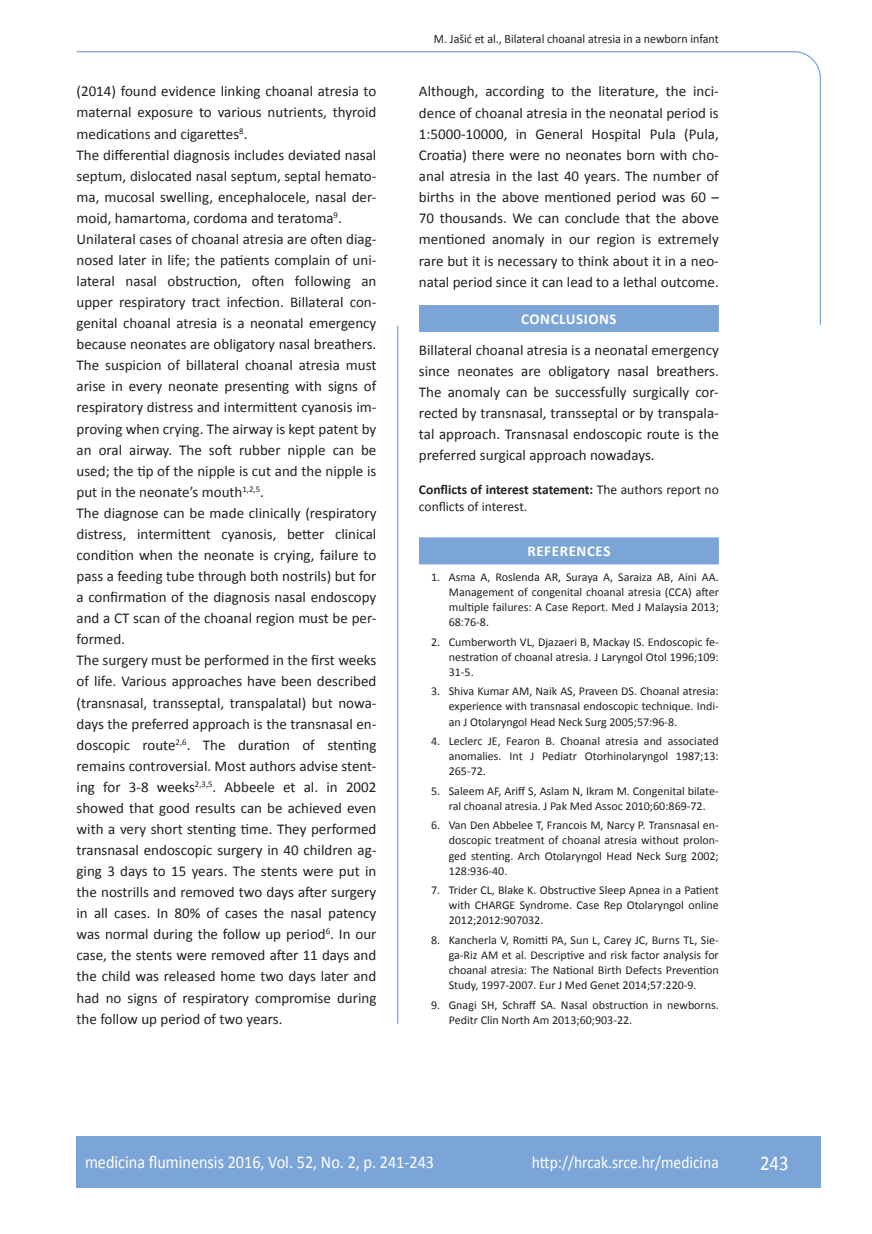
<style>
.page{position:relative;width:872px;height:1234px;background:#fff}
.page>*{position:absolute;margin:0;border:0;box-sizing:border-box;transform-origin:0 0}
.t1{font:21px "Calibri";color:#fff;scale:.9 1}
.t2{font:18px "Calibri";color:#fff;scale:.9 1}
.t3{font:17.25px "Calibri";color:#fff;scale:.9 1}
.t4{font:15px/21px "Calibri";color:#231f20;text-align:justify}
.t5{font:700 15px "Calibri";letter-spacing:.04em;color:#fff}
.t6{font:13.5px/16.6px "Calibri";color:#231f20}
.t7{font:12.75px "Calibri";color:#231f20;scale:.94 1}
.t8{font:12px/15.1px "Calibri";color:#231f20;text-align:justify}
.s1{font-weight:700}
</style>
<div class="page">
<svg style="left:76px;top:51px;width:745px;height:275px"></svg>
<hr style="left:397px;top:325px;width:1px;height:698px;background:#7ca5d7">
<div style="left:77px;top:1135px;width:744px;height:51px;background:#7ca5d7"></div>
<div style="left:419px;top:305px;width:300px;height:27px;background:#7ca5d7"></div>
<div style="left:419px;top:537px;width:300px;height:27px;background:#7ca5d7"></div>
<p class="t7" style="left:434px;top:30px;width:304px">M. Jašić et al., Bilateral choanal atresia in a newborn infant</p>
<p class="t4" style="left:77px;top:80px;width:301px;text-align:left">(2014) found evidence linking choanal atresia to maternal exposure to various nutrients, thyroid medications and cigarettes<sup>8</sup>.<br>The differential diagnosis includes deviated nasal septum, dislocated nasal septum, septal hemato&shy;ma, mucosal swelling, encephalocele, nasal der&shy;moid, hamartoma, cordoma and teratoma<sup>9</sup>.<br>Unilateral cases of choanal atresia are often diag&shy;nosed later in life; the patients complain of uni&shy;lateral nasal obstruction, often following an upper respiratory tract infection. Billateral con&shy;genital choanal atresia is a neonatal emergency because neonates are obligatory nasal breathers.<br>The suspicion of billateral choanal atresia must arise in every neonate presenting with signs of respiratory distress and intermittent cyanosis im&shy;proving when crying. The airway is kept patent by an oral airway. The soft rubber nipple can be used; the tip of the nipple is cut and the nipple is put in the neonate’s mouth<sup>1,2,5</sup>.<br>The diagnose can be made clinically (respiratory distress, intermittent cyanosis, better clinical condition when the neonate is crying, failure to pass a feeding tube through both nostrils) but for a confirmation of the diagnosis nasal endoscopy and a CT scan of the choanal region must be per&shy;formed.<br>The surgery must be performed in the first weeks of life. Various approaches have been described (transnasal, transseptal, transpalatal) but nowa&shy;days the preferred approach is the transnasal en&shy;doscopic route<sup>2,6</sup>. The duration of stenting remains controversial. Most authors advise stent&shy;ing for 3-8 weeks<sup>2,3,5</sup>. Abbeele et al. in 2002 showed that good results can be achieved even with a very short stenting time. They performed transnasal endoscopic surgery in 40 children ag&shy;ging 3 days to 15 years. The stents were put in the nostrills and removed two days after surgery in all cases. In 80% of cases the nasal patency was normal during the follow up period<sup>6</sup>. In our case, the stents were removed after 11 days and the child was released home two days later and had no signs of respiratory compromise during the follow up period of two years.</p>
<p class="t4" style="left:419px;top:80px;width:301px">Although, according to the literature, the inci&shy;dence of choanal atresia in the neonatal period is 1:5000-10000, in General Hospital Pula (Pula, Croatia) there were no neonates born with cho&shy;anal atresia in the last 40 years. The number of births in the above mentioned period was 60 – 70 thousands. We can conclude that the above mentioned anomaly in our region is extremely rare but it is necessary to think about it in a neo&shy;natal period since it can lead to a lethal outcome.</p>
<p class="t5" style="left:521px;top:309px;width:97px">CONCLUSIONS</p>
<p class="t4" style="left:419px;top:338px;width:301px">Billateral choanal atresia is a neonatal emergency since neonates are obligatory nasal breathers.<br>The anomaly can be successfully surgically cor&shy;rected by transnasal, transseptal or by transpala&shy;tal approach. Transnasal endoscopic route is the preferred surgical approach nowadays.</p>
<p class="t6" style="left:419px;top:480px;width:301px"><span class="s1">Conflicts of interest statement:</span> The authors report no conflicts of interest.</p>
<p class="t5" style="left:527px;top:541px;width:34px">references</p>
<p class="t8" style="left:449px;top:568px;width:272px;text-indent:-18px">1. Asma A, Roslenda AR, Suraya A, Saraiza AB, Aini AA.<br>Management of congenital choanal atresia (CCA) after multiple failures: A Case Report. Med J Malaysia 2013; 68:76-8.</p>
<p class="t8" style="left:449px;top:633px;width:272px;text-indent:-18px">2. Cumberworth VL, Djazaeri B, Mackay IS. Endoscopic fe&shy;nestration of choanal atresia. J Laryngol Otol 1996;109:<br>31-5.</p>
<p class="t8" style="left:449px;top:683px;width:271px;text-indent:-18px">3. Shiva Kumar AM, Naik AS, Praveen DS. Choanal atresia: experience with transnasal endoscopic technique. Indi&shy;an J Otolaryngol Head Neck Surg 2005;57:96-8.</p>
<p class="t8" style="left:449px;top:732px;width:272px;text-indent:-18px">4. Leclerc JE, Fearon B. Choanal atresia and associated anomalies. Int J Pediatr Otorhinolaryngol 1987;13:<br>265-72.</p>
<p class="t8" style="left:431px;top:782px;width:289px;text-align:center">5. Saleem AF, Ariff S, Aslam N, Ikram M. Congenital bilate&shy;ral choanal atresia. J Pak Med Assoc 2010;60:869-72.</p>
<p class="t8" style="left:449px;top:816px;width:272px;text-indent:-18px">6. Van Den Abbelee T, Francois M, Narcy P. Transnasal en&shy;doscopic treatment of choanal atresia without prolon&shy;ged stenting. Arch Otolaryngol Head Neck Surg 2002; 128:936-40.</p>
<p class="t8" style="left:449px;top:881px;width:271px;text-indent:-18px">7. Trider CL, Blake K. Obstructive Sleep Apnea in a Patient with CHARGE Syndrome. Case Rep Otolaryngol online 2012;2012:907032.</p>
<p class="t8" style="left:449px;top:931px;width:271px;text-indent:-18px">8. Kancherla V, Romitti PA, Sun L, Carey JC, Burns TL, Sie&shy;ga-Riz AM et al. Descriptive and risk factor analysis for choanal atresia: The National Birth Defects Prevention Study, 1997-2007. Eur J Med Genet 2014;57:220-9.</p>
<p class="t8" style="left:449px;top:996px;width:271px;text-indent:-18px">9. Gnagi SH, Schraff SA. Nasal obstruction in newborns.<br>Peditr Clin North Am 2013;60;903-22.</p>
<p class="t2" style="left:85px;top:1150px;width:389px">medicina fluminensis 2016, Vol. 52, No. 2, p. 241-243</p>
<p class="t3" style="left:532px;top:1151px;width:209px">http://hrcak.srce.hr/medicina</p>
<h1 class="t1" style="left:760px;top:1149px;width:33px">243</h1>
</div>
